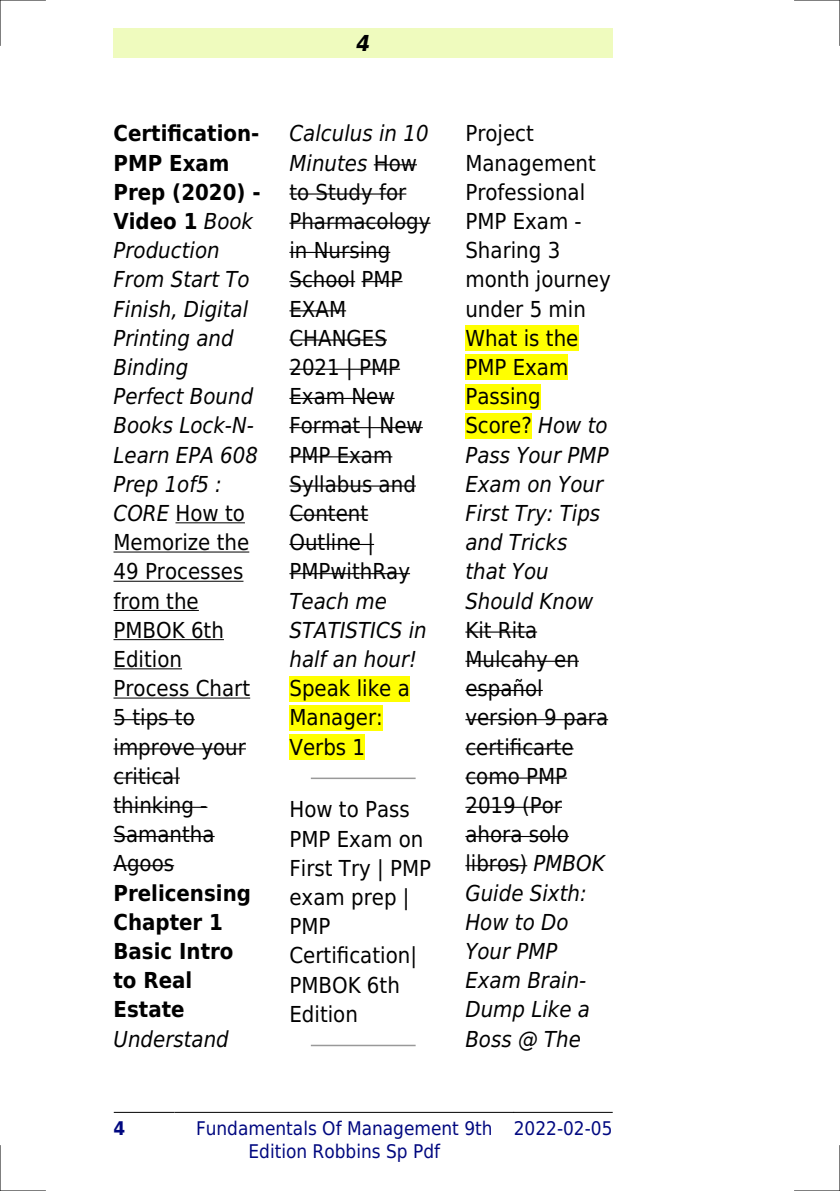
<style>
.page{position:relative;width:840px;height:1191px;background:#fff}
.page>*{position:absolute;margin:0;border:0;box-sizing:border-box;transform-origin:0 0}
.t1{font:22px/29.2px "DejaVu Sans Condensed";color:#000}
.t2{font:700 22px/29.2px "DejaVu Sans Condensed";color:#000}
.t3{font:italic 22px/29.2px "DejaVu Sans Condensed";color:#000}
.t4{font:italic 700 22px "DejaVu Sans Condensed";color:#000}
.t5{font:18.8px/22.6px "DejaVu Sans Condensed";color:#000880;text-align:center}
.t6{font:700 18.8px "DejaVu Sans Condensed";color:#000880}
.s1{font-weight:700}
.s2{font-style:italic}
</style>
<div class="page">
<div style="left:113px;top:28px;width:499px;height:30px;background:#effbbe"></div>
<hr style="left:114px;top:1112px;width:60px;height:1px;background:#000">
<hr style="left:175px;top:1112px;width:338px;height:1px;background:#000">
<hr style="left:514px;top:1112px;width:98px;height:1px;background:#000">
<hr style="left:175px;top:522px;width:70px;height:1px;background:#000">
<hr style="left:113px;top:551px;width:136px;height:1px;background:#000">
<hr style="left:113px;top:581px;width:130px;height:1px;background:#000">
<hr style="left:113px;top:610px;width:86px;height:1px;background:#000">
<hr style="left:113px;top:639px;width:111px;height:1px;background:#000">
<hr style="left:113px;top:668px;width:69px;height:1px;background:#000">
<hr style="left:113px;top:697px;width:137px;height:1px;background:#000">
<hr style="left:113px;top:719px;width:82px;height:1px;background:#000">
<hr style="left:113px;top:748px;width:133px;height:1px;background:#000">
<hr style="left:113px;top:777px;width:67px;height:1px;background:#000">
<hr style="left:113px;top:806px;width:94px;height:2px;background:#000">
<hr style="left:113px;top:836px;width:101px;height:1px;background:#000">
<hr style="left:113px;top:865px;width:61px;height:1px;background:#000">
<hr style="left:373px;top:164px;width:44px;height:1px;background:#000">
<hr style="left:289px;top:193px;width:117px;height:2px;background:#000">
<hr style="left:289px;top:223px;width:141px;height:1px;background:#000">
<hr style="left:289px;top:252px;width:101px;height:1px;background:#000">
<hr style="left:289px;top:281px;width:66px;height:1px;background:#000">
<hr style="left:361px;top:281px;width:41px;height:1px;background:#000">
<hr style="left:289px;top:310px;width:57px;height:1px;background:#000">
<hr style="left:289px;top:339px;width:98px;height:1px;background:#000">
<hr style="left:289px;top:369px;width:111px;height:1px;background:#000">
<hr style="left:289px;top:398px;width:105px;height:1px;background:#000">
<hr style="left:289px;top:427px;width:133px;height:1px;background:#000">
<hr style="left:289px;top:456px;width:103px;height:1px;background:#000">
<hr style="left:289px;top:485px;width:126px;height:1px;background:#000">
<hr style="left:289px;top:515px;width:79px;height:1px;background:#000">
<hr style="left:289px;top:544px;width:85px;height:1px;background:#000">
<hr style="left:289px;top:573px;width:121px;height:1px;background:#000">
<div style="left:289px;top:676px;width:120px;height:25px;background:#ff0"></div>
<div style="left:289px;top:705px;width:94px;height:25px;background:#ff0"></div>
<div style="left:289px;top:734px;width:76px;height:26px;background:#ff0"></div>
<hr style="left:311px;top:777px;width:103px;height:2px;background:#999">
<hr style="left:311px;top:1044px;width:103px;height:2px;background:#999">
<div style="left:465px;top:325px;width:113px;height:26px;background:#ff0"></div>
<div style="left:465px;top:354px;width:103px;height:26px;background:#ff0"></div>
<div style="left:465px;top:384px;width:75px;height:25px;background:#ff0"></div>
<div style="left:465px;top:413px;width:66px;height:25px;background:#ff0"></div>
<hr style="left:465px;top:631px;width:72px;height:1px;background:#000">
<hr style="left:465px;top:660px;width:113px;height:2px;background:#000">
<hr style="left:465px;top:690px;width:77px;height:1px;background:#000">
<hr style="left:465px;top:719px;width:142px;height:1px;background:#000">
<hr style="left:465px;top:748px;width:108px;height:1px;background:#000">
<hr style="left:465px;top:777px;width:101px;height:1px;background:#000">
<hr style="left:465px;top:806px;width:96px;height:2px;background:#000">
<hr style="left:465px;top:836px;width:103px;height:1px;background:#000">
<hr style="left:465px;top:865px;width:62px;height:1px;background:#000">
<hr style="left:0;top:0;width:45px;height:1px;background:#000">
<hr style="left:794px;top:0;width:45px;height:1px;background:#000">
<hr style="left:0;top:1190px;width:45px;height:1px;background:#000">
<hr style="left:794px;top:1190px;width:45px;height:1px;background:#000">
<hr style="left:0;top:0;width:1px;height:45px;background:#000">
<hr style="left:0;top:1145px;width:1px;height:46px;background:#000">
<hr style="left:839px;top:0;width:1px;height:45px;background:#000">
<hr style="left:839px;top:1145px;width:1px;height:46px;background:#000">
<p class="t1" style="left:113px;top:119px;width:149px"><span class="s1">Certification-<br>PMP Exam<br>Prep (2020) -<br>Video 1</span> <span class="s2">Book<br>Production<br>From Start To<br>Finish, Digital<br>Printing and<br>Binding<br>Perfect Bound<br>Books Lock-N-<br>Learn EPA 608<br>Prep 1of5 :<br>CORE</span> How to<br>Memorize the<br>49 Processes from the<br>PMBOK 6th<br>Edition<br>Process Chart<br>5 tips to improve your critical thinking -<br>Samantha<br>Agoos</p>
<p class="t2" style="left:113px;top:878px;width:139px">Prelicensing<br>Chapter 1<br>Basic Intro to Real<br>Estate</p>
<p class="t3" style="left:113px;top:1024px;width:117px">Understand</p>
<p class="t4" style="left:356px;top:30px;width:15px">4</p>
<p class="t1" style="left:289px;top:119px;width:142px"><span class="s2">Calculus in 10<br>Minutes</span> How to Study for<br>Pharmacology in Nursing<br>School PMP<br>EXAM<br>CHANGES<br>2021 | PMP<br>Exam New<br>Format | New<br>PMP Exam<br>Syllabus and<br>Content<br>Outline |<br>PMPwithRay</p>
<p class="t3" style="left:289px;top:586px;width:139px">Teach me<br>STATISTICS in half an hour!</p>
<p class="t1" style="left:289px;top:674px;width:122px">Speak like a<br>Manager:<br>Verbs 1</p>
<p class="t1" style="left:289px;top:795px;width:143px">How to Pass<br>PMP Exam on<br>First Try | PMP exam prep |<br>PMP<br>Certification|<br>PMBOK 6th<br>Edition</p>
<p class="t1" style="left:465px;top:119px;width:147px">Project<br>Management<br>Professional<br>PMP Exam -<br>Sharing 3 month journey under 5 min<br>What is the<br>PMP Exam<br>Passing<br>Score? <span class="s2">How to<br>Pass Your PMP<br>Exam on Your<br>First Try: Tips and Tricks that You<br>Should Know</span></p>
<p class="t1" style="left:465px;top:615px;width:144px">Kit Rita<br>Mulcahy en español version 9 para certificarte como PMP<br>2019 (Por ahora solo libros) <span class="s2">PMBOK<br>Guide Sixth:<br>How to Do<br>Your PMP<br>Exam Brain-<br>Dump Like a<br>Boss @ The</span></p>
<p class="t6" style="left:113px;top:1117px;width:13px">4</p>
<p class="t5" style="left:196px;top:1117px;width:298px">Fundamentals Of Management 9th<br>Edition Robbins Sp Pdf</p>
<p class="t5" style="left:513px;top:1117px;width:100px">2022-02-05</p>
</div>
